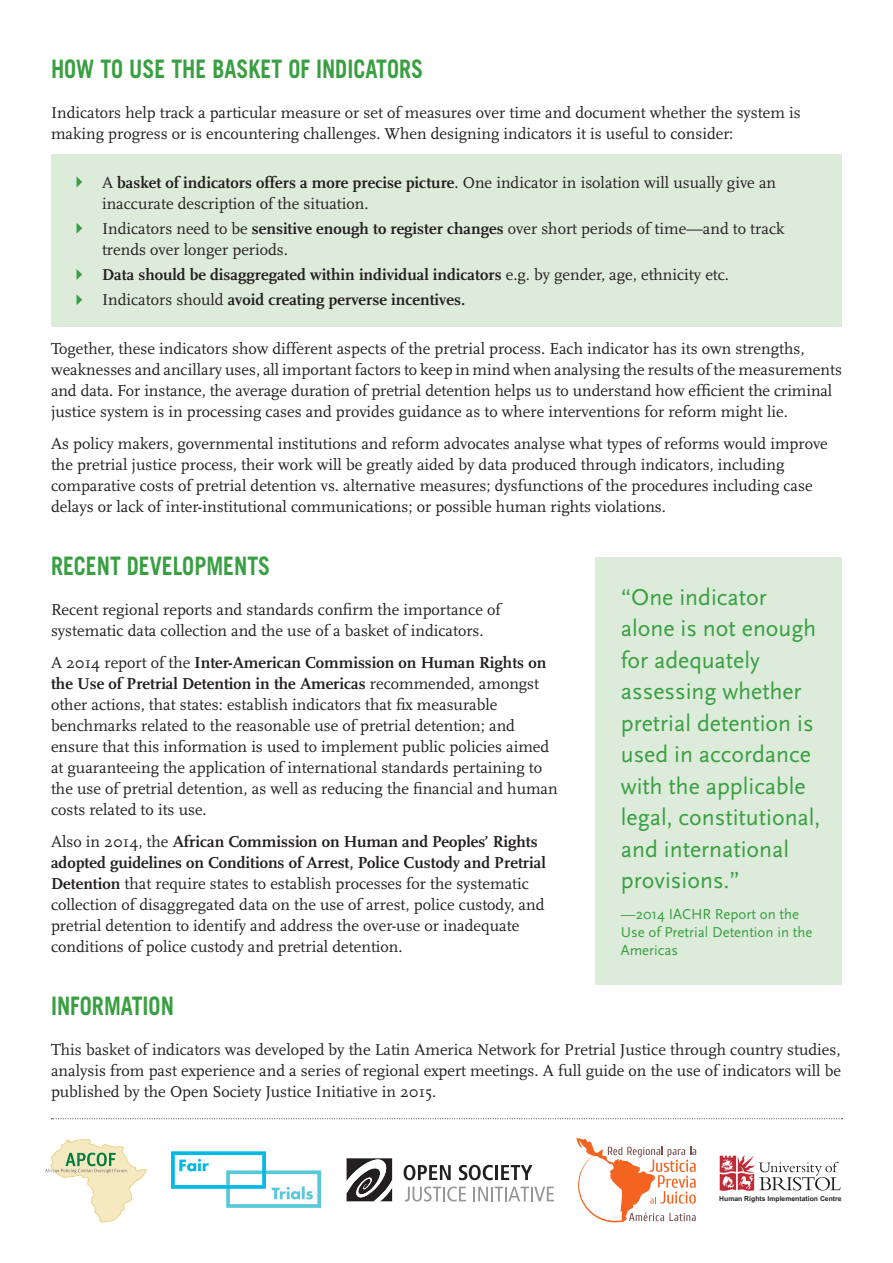
<style>
.page{position:relative;width:893px;height:1263px;background:#fff}
.page>*{position:absolute;margin:0;border:0;box-sizing:border-box;transform-origin:0 0}
.t1{font:700 25.5px "Trade Gothic LT Std";color:#399f42;scale:.85 1}
.t2{font:24px/31.5px "Scala Sans";color:#399f42}
.t3{font:16.5px/21px "Scala";color:#231f20}
.t4{font:700 16.5px/25.2px "Scala";color:#231f20}
.t5{font:15px/18px "Scala Sans";color:#399f42}
.t6{font:700 6.9px "Arial";color:#231f20}
.s1{font-weight:700}
.s2{font-weight:400}
</style>
<div class="page">
<div style="left:51px;top:154px;width:791px;height:172px;background:#ddebda"></div>
<svg style="left:77px;top:177px;width:5px;height:10px"></svg>
<svg style="left:77px;top:223px;width:5px;height:10px"></svg>
<svg style="left:77px;top:269px;width:5px;height:11px"></svg>
<svg style="left:77px;top:295px;width:5px;height:10px"></svg>
<svg style="left:51px;top:1118px;width:792px;height:1px"></svg>
<svg style="left:405px;top:1186px;width:61px;height:15px"></svg>
<svg style="left:473px;top:1186px;width:81px;height:15px"></svg>
<svg style="left:404px;top:1165px;width:47px;height:15px"></svg>
<svg style="left:459px;top:1165px;width:34px;height:15px"></svg>
<hr style="left:495px;top:1165px;width:3px;height:15px;background:#231f20">
<svg style="left:501px;top:1165px;width:31px;height:15px"></svg>
<svg style="left:347px;top:1158px;width:45px;height:43px"></svg>
<svg style="left:45px;top:1139px;width:102px;height:83px"></svg>
<svg style="left:576px;top:1138px;width:120px;height:84px"></svg>
<svg style="left:272px;top:1186px;width:41px;height:13px"></svg>
<div style="left:226px;top:1170px;width:95px;height:38px;border:4px solid #5bc8da"></div>
<svg style="left:179px;top:1159px;width:30px;height:12px"></svg>
<div style="left:171px;top:1151px;width:95px;height:38px;border:4px solid #00b9e5"></div>
<svg style="left:720px;top:1156px;width:121px;height:35px"></svg>
<div style="left:595px;top:557px;width:247px;height:428px;background:#ddebda"></div>
<h1 class="t1" style="left:51px;top:60px;width:439px">HOW TO USE THE BASKET OF INDICATORS</h1>
<p class="t3" style="left:51px;top:104px;width:751px">Indicators help track a particular measure or set of measures over time and document whether the system is making progress or is encountering challenges. When designing indicators it is useful to consider:</p>
<p class="t3" style="left:102px;top:173px;width:676px">A <span class="s1">basket of indicators offers a more precise picture</span>. One indicator in isolation will usually give an inaccurate description of the situation.</p>
<p class="t3" style="left:102px;top:219px;width:684px">Indicators need to be <span class="s1">sensitive enough to register changes</span> over short periods of time—and to track trends over longer periods.</p>
<p class="t4" style="left:102px;top:263px;width:628px">Data should be disaggregated within individual indicators <span class="s2">e.g. by gender, age, ethnicity etc.<br>Indicators should</span> avoid creating perverse incentives.</p>
<p class="t3" style="left:51px;top:340px;width:792px">Together, these indicators show different aspects of the pretrial process. Each indicator has its own strengths, weaknesses and ancillary uses, all important factors to keep in mind when analysing the results of the measurements and data. For instance, the average duration of pretrial detention helps us to understand how efficient the criminal justice system is in processing cases and provides guidance as to where interventions for reform might lie.</p>
<p class="t3" style="left:51px;top:434px;width:778px">As policy makers, governmental institutions and reform advocates analyse what types of reforms would improve the pretrial justice process, their work will be greatly aided by data produced through indicators, including comparative costs of pretrial detention vs. alternative measures; dysfunctions of the procedures including case delays or lack of inter-institutional communications; or possible human rights violations.</p>
<h1 class="t1" style="left:51px;top:557px;width:259px">RECENT DEVELOPMENTS</h1>
<p class="t3" style="left:51px;top:601px;width:451px">Recent regional reports and standards confirm the importance of systematic data collection and the use of a basket of indicators.</p>
<p class="t3" style="left:51px;top:653px;width:508px">A 2014 report of the <span class="s1">Inter-American Commission on Human Rights on the Use of Pretrial Detention in the Americas</span> recommended, amongst other actions, that states: establish indicators that fix measurable benchmarks related to the reasonable use of pretrial detention; and ensure that this information is used to implement public policies aimed at guaranteeing the application of international standards pertaining to the use of pretrial detention, as well as reducing the financial and human costs related to its use.</p>
<p class="t3" style="left:51px;top:832px;width:496px">Also in 2014, the <span class="s1">African Commission on Human and Peoples’ Rights adopted guidelines on Conditions of Arrest, Police Custody and Pretrial Detention</span> that require states to establish processes for the systematic collection of disaggregated data on the use of arrest, police custody, and pretrial detention to identify and address the over-use or inadequate conditions of police custody and pretrial detention.</p>
<h2 class="t2" style="left:621px;top:583px;width:201px">“One indicator alone is not enough for adequately assessing whether pretrial detention is used in accordance with the applicable legal, constitutional, and international provisions.”</h2>
<p class="t5" style="left:621px;top:906px;width:193px">—2014 IACHR Report on the<br>Use of Pretrial Detention in the<br>Americas</p>
<h1 class="t1" style="left:51px;top:996px;width:146px">INFORMATION</h1>
<p class="t3" style="left:51px;top:1040px;width:791px;text-align:justify">This basket of indicators was developed by the Latin America Network for Pretrial Justice through country studies, analysis from past experience and a series of regional expert meetings. A full guide on the use of indicators will be published by the Open Society Justice Initiative in 2015.</p>
<p class="t6" style="left:719px;top:1194px;width:124px">Human Rights Implementation Centre</p>
</div>
